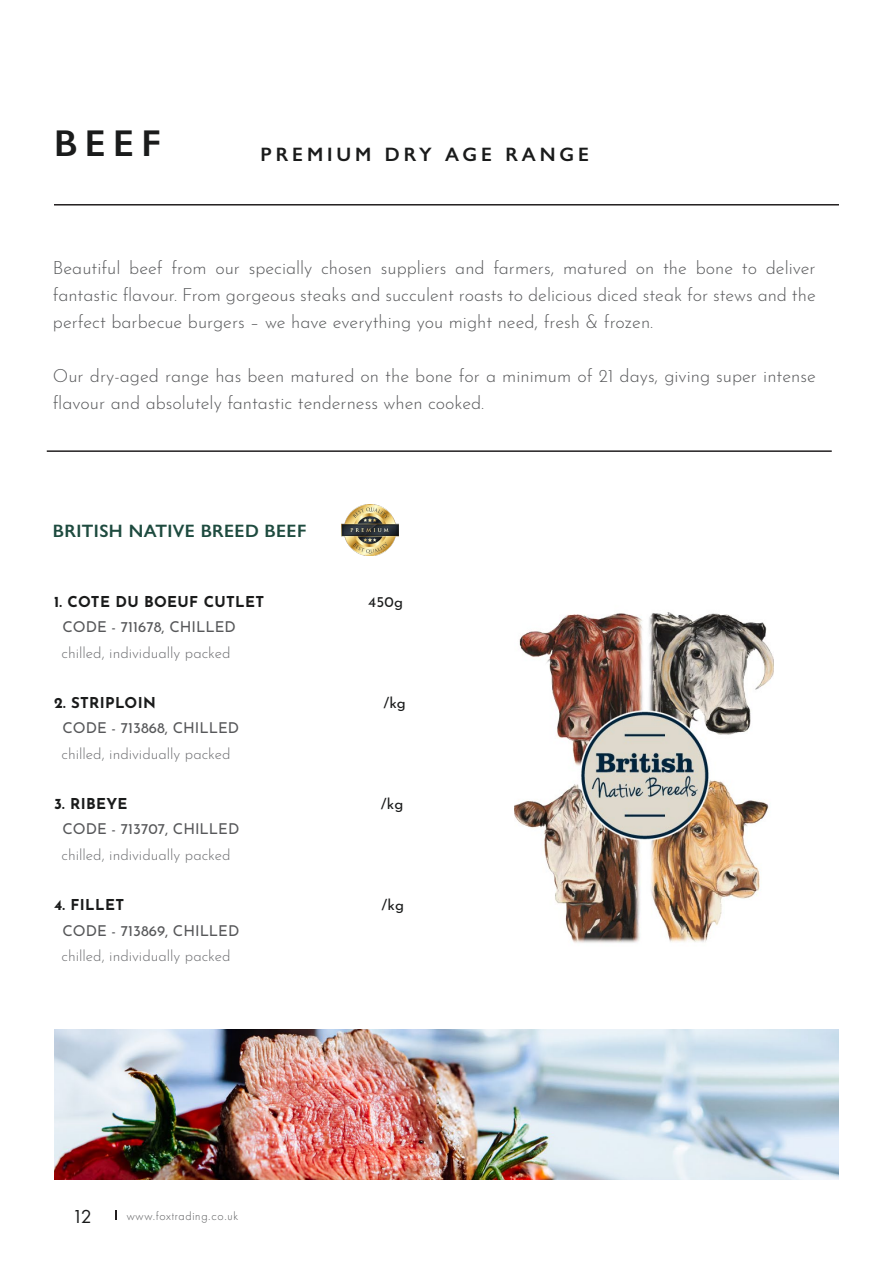
<style>
.page{position:relative;width:893px;height:1263px;background:#fff}
.page>*{position:absolute;margin:0;border:0;box-sizing:border-box;transform-origin:0 0}
.Title_page{font:600 37.5px "Gill Sans Nova";color:#1a1b1b}
.Title_text{font:600 19.5px "Gill Sans Nova";letter-spacing:.2em;color:#1a1b1b}
.t1{font:19.5px "Futura Cyrillic";color:#1a1b1b}
.Category_descripton{font:300 18px/27px "Josefin Sans";color:#57585a;text-align:justify}
.Headline_title{font:600 18px "Gill Sans Nova";letter-spacing:.02em;color:#1e4b3f}
.text_area-_product_description{font:300 15px "Josefin Sans";color:#6c6d70}
.Product_details{font:15px "Josefin Sans";color:#57585a}
.text_bold-_product_name{font:700 15px "Josefin Sans";letter-spacing:.02em;color:#1a1b1b}
.text_bold-_product_name-2{font:15px "Josefin Sans";letter-spacing:.01em;color:#1a1b1b}
.t2{font:300 12px "Futura Cyrillic";letter-spacing:.06em;color:#57585a}
</style>
<div class="page">
<hr style="left:54px;top:204px;width:785px;height:2px;background:#231f20">
<img style="left:514px;top:612px;width:259px;height:331px">
<hr style="left:47px;top:450px;width:785px;height:2px;background:#231f20">
<img style="left:342px;top:504px;width:56px;height:51px">
<img style="left:54px;top:1029px;width:785px;height:150px">
<p class="Title_page" style="left:54px;top:120px;width:108px">BEEF</p>
<p class="Title_text" style="left:261px;top:142px;width:330px">PREMIUM DRY AGE RANGE</p>
<p class="Category_descripton" style="left:53px;top:253px;width:764px">Beautiful beef from our specially chosen suppliers and farmers, matured on the bone to deliver fantastic flavour. From gorgeous steaks and succulent roasts to delicious diced steak for stews and the perfect barbecue burgers – we have everything you might need, fresh &amp; frozen.</p>
<p class="Category_descripton" style="left:53px;top:361px;width:764px">Our dry-aged range has been matured on the bone for a minimum of 21 days, giving super intense flavour and absolutely fantastic tenderness when cooked.</p>
<p class="Headline_title" style="left:53px;top:520px;width:255px">BRITISH NATIVE BREED BEEF</p>
<p class="text_bold-_product_name" style="left:54px;top:588px;width:212px">1. COTE DU BOEUF CUTLET</p>
<p class="text_bold-_product_name-2" style="left:368px;top:589px;width:37px">450g</p>
<p class="text_area-_product_description" style="left:62px;top:641px;width:170px">chilled, individually packed</p>
<p class="Product_details" style="left:63px;top:614px;width:175px">CODE - 711678, CHILLED</p>
<p class="text_bold-_product_name" style="left:54px;top:689px;width:103px">2. STRIPLOIN</p>
<p class="text_bold-_product_name-2" style="left:383px;top:690px;width:24px">/kg</p>
<p class="text_area-_product_description" style="left:62px;top:742px;width:170px">chilled, individually packed</p>
<p class="Product_details" style="left:63px;top:715px;width:178px">CODE - 713868, CHILLED</p>
<p class="text_bold-_product_name" style="left:54px;top:790px;width:75px">3. RIBEYE</p>
<p class="text_bold-_product_name-2" style="left:381px;top:791px;width:24px">/kg</p>
<p class="text_area-_product_description" style="left:62px;top:843px;width:170px">chilled, individually packed</p>
<p class="Product_details" style="left:63px;top:817px;width:178px">CODE - 713707, CHILLED</p>
<p class="text_bold-_product_name" style="left:54px;top:891px;width:72px">4. FILLET</p>
<p class="text_bold-_product_name-2" style="left:382px;top:892px;width:24px">/kg</p>
<p class="text_area-_product_description" style="left:62px;top:944px;width:170px">chilled, individually packed</p>
<p class="Product_details" style="left:63px;top:918px;width:178px">CODE - 713869, CHILLED</p>
<p class="t1" style="left:72px;top:1205px;width:21px">12</p>
<p class="t2" style="left:127px;top:1209px;width:113px">www.foxtrading.co.uk</p>
</div>
